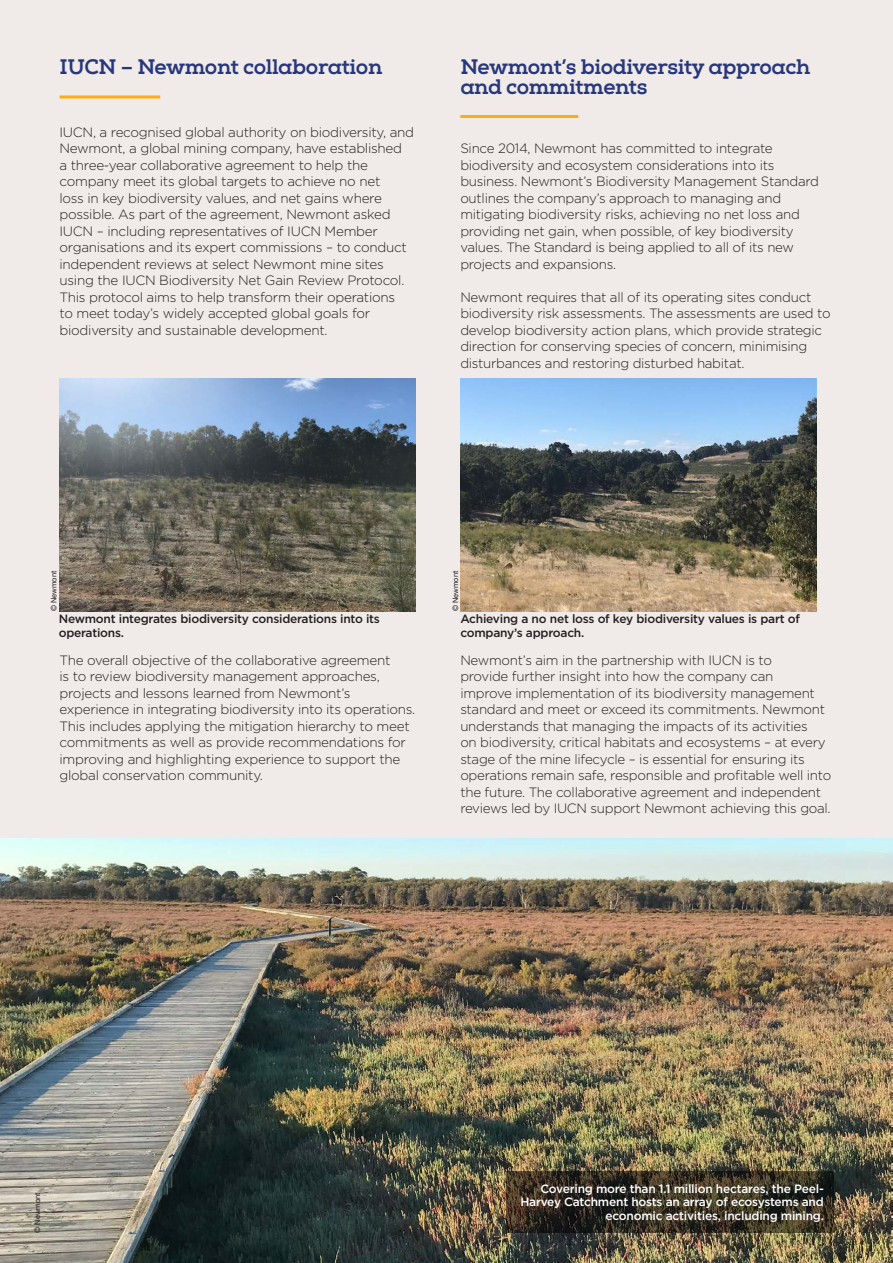
<style>
.page{position:relative;width:893px;height:1263px;background:#fff}
.page>*{position:absolute;margin:0;border:0;box-sizing:border-box;transform-origin:0 0}
.t1{font:700 21px/19.5px "Nexa Slabx";letter-spacing:-.02em;color:#28377b}
.t2{font:300 13.5px/16.5px "Gotham";letter-spacing:-.02em;color:#231f20}
.t3{font:500 12px/13.5px "Gotham";letter-spacing:-.02em;color:#231f20}
.t4{font:500 12px/13.5px "Gotham";letter-spacing:-.02em;color:#fff;text-align:right}
.t5{font:7.5px "Helvetica Neue LT Com";color:#231f20}
</style>
<div class="page">
<img style="left:0;top:838px;width:893px;height:425px">
<svg style="left:506px;top:1171px;width:327px;height:62px"></svg>
<div style="left:0;top:0;width:893px;height:838px;background:#f0ebe8"></div>
<hr style="left:60px;top:95px;width:100px;height:3px;background:#fbad18">
<hr style="left:460px;top:115px;width:118px;height:3px;background:#fbad18">
<img style="left:60px;top:378px;width:355px;height:233px">
<img style="left:460px;top:378px;width:356px;height:233px">
<h1 class="t1" style="left:60px;top:57px;width:324px">IUCN – Newmont collaboration</h1>
<p class="t2" style="left:60px;top:123px;width:356px">IUCN, a recognised global authority on biodiversity, and Newmont, a global mining company, have established<br>a three-year collaborative agreement to help the company meet its global targets to achieve no net<br>loss in key biodiversity values, and net gains where possible. As part of the agreement, Newmont asked IUCN – including representatives of IUCN Member organisations and its expert commissions – to conduct independent reviews at select Newmont mine sites using the IUCN Biodiversity Net Gain Review Protocol.<br>This protocol aims to help transform their operations<br>to meet today’s widely accepted global goals for biodiversity and sustainable development.</p>
<h1 class="t1" style="left:460px;top:57px;width:351px">Newmont’s biodiversity approach and commitments</h1>
<p class="t2" style="left:460px;top:140px;width:360px">Since 2014, Newmont has committed to integrate biodiversity and ecosystem considerations into its business. Newmont’s Biodiversity Management Standard outlines the company’s approach to managing and mitigating biodiversity risks, achieving no net loss and providing net gain, when possible, of key biodiversity values. The Standard is being applied to all of its new projects and expansions.</p>
<p class="t2" style="left:460px;top:288px;width:372px">Newmont requires that all of its operating sites conduct biodiversity risk assessments. The assessments are used to develop biodiversity action plans, which provide strategic direction for conserving species of concern, minimising disturbances and restoring disturbed habitat.</p>
<p class="t5" style="left:49px;top:611px;width:42px;rotate:-90deg">© Newmont</p>
<p class="t5" style="left:451px;top:611px;width:42px;rotate:-90deg">© Newmont</p>
<p class="t3" style="left:59px;top:612px;width:323px">Newmont integrates biodiversity considerations into its operations.</p>
<p class="t3" style="left:460px;top:612px;width:341px">Achieving a no net loss of key biodiversity values is part of company’s approach.</p>
<p class="t2" style="left:60px;top:651px;width:357px">The overall objective of the collaborative agreement<br>is to review biodiversity management approaches, projects and lessons learned from Newmont’s experience in integrating biodiversity into its operations.<br>This includes applying the mitigation hierarchy to meet commitments as well as provide recommendations for improving and highlighting experience to support the global conservation community.</p>
<p class="t2" style="left:460px;top:651px;width:372px">Newmont’s aim in the partnership with IUCN is to<br>provide further insight into how the company can<br>improve implementation of its biodiversity management standard and meet or exceed its commitments. Newmont understands that managing the impacts of its activities<br>on biodiversity, critical habitats and ecosystems – at every stage of the mine lifecycle – is essential for ensuring its operations remain safe, responsible and profitable well into the future. The collaborative agreement and independent reviews led by IUCN support Newmont achieving this goal.</p>
<p class="t5" style="left:33px;top:1233px;width:42px;rotate:-90deg">© Newmont</p>
<p class="t4" style="left:520px;top:1182px;width:305px">Covering more than 1.1 million hectares, the Peel-<br>Harvey Catchment hosts an array of ecosystems and economic activities, including mining.</p>
</div>
